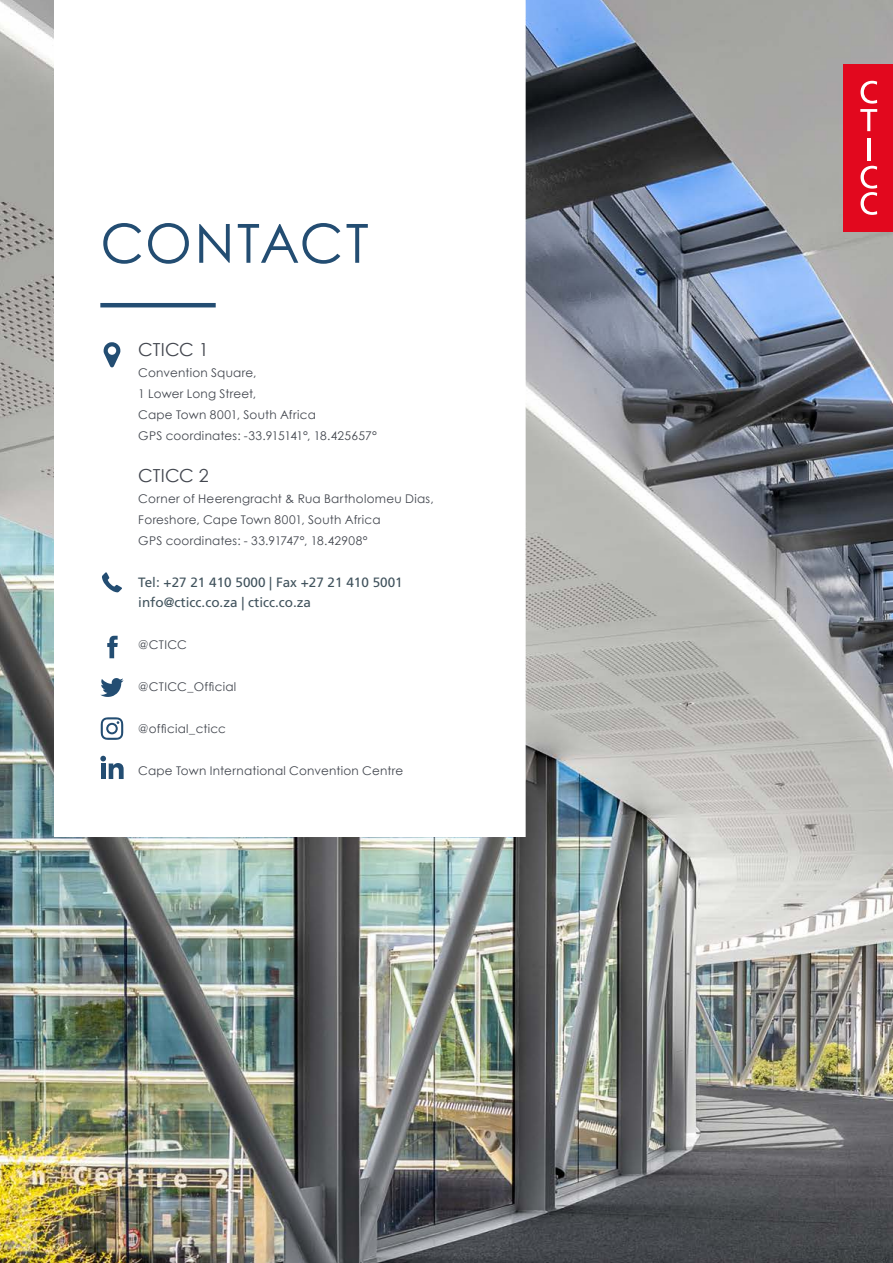
<style>
.page{position:relative;width:893px;height:1263px;background:#fff}
.page>*{position:absolute;margin:0;border:0;box-sizing:border-box;transform-origin:0 0}
.t1{font:54px "Century Gothic";letter-spacing:.03em;color:#234d72}
.t2{font:18px "Century Gothic";letter-spacing:.005em;color:#43474f}
.t3{font:13.5px/20.7px "Frutiger LT Std";color:#41535d}
.t4{font:12px/21px "Century Gothic";letter-spacing:.02em;color:#43474f}
</style>
<div class="page">
<img style="left:0;top:0;width:893px;height:1263px">
<svg style="left:54px;top:0;width:472px;height:837px"></svg>
<div style="left:843px;top:64px;width:50px;height:168px;background:#e2081e"></div>
<svg style="left:860px;top:81px;width:17px;height:50px"></svg>
<hr style="left:867px;top:138px;width:3px;height:22px;background:#fff">
<svg style="left:860px;top:166px;width:17px;height:49px"></svg>
<hr style="left:100px;top:303px;width:116px;height:4px;background:#234d72">
<svg style="left:104px;top:342px;width:16px;height:25px"></svg>
<svg style="left:102px;top:572px;width:20px;height:20px"></svg>
<svg style="left:107px;top:636px;width:11px;height:22px"></svg>
<svg style="left:100px;top:678px;width:24px;height:19px"></svg>
<svg style="left:101px;top:717px;width:22px;height:23px"></svg>
<svg style="left:100px;top:756px;width:24px;height:23px"></svg>
<h1 class="t1" style="left:100px;top:206px;width:270px">CONTACT</h1>
<h2 class="t2" style="left:138px;top:337px;width:72px">CTICC 1</h2>
<p class="t4" style="left:138px;top:362px;width:240px">Convention Square,<br>1 Lower Long Street,<br>Cape Town 8001, South Africa<br>GPS coordinates: -33.915141°, 18.425657°</p>
<h2 class="t2" style="left:138px;top:463px;width:72px">CTICC 2</h2>
<p class="t4" style="left:138px;top:488px;width:297px">Corner of Heerengracht &amp; Rua Bartholomeu Dias,<br>Foreshore, Cape Town 8001, South Africa<br>GPS coordinates: - 33.91747°, 18.42908°</p>
<p class="t3" style="left:138px;top:571px;width:266px">Tel: +27 21 410 5000 | Fax +27 21 410 5001 info@cticc.co.za | cticc.co.za</p>
<p class="t4" style="left:138px;top:634px;width:50px">@CTICC</p>
<p class="t4" style="left:138px;top:676px;width:100px">@CTICC_Official</p>
<p class="t4" style="left:138px;top:718px;width:89px">@official_cticc</p>
<p class="t4" style="left:138px;top:760px;width:266px">Cape Town International Convention Centre</p>
</div>
